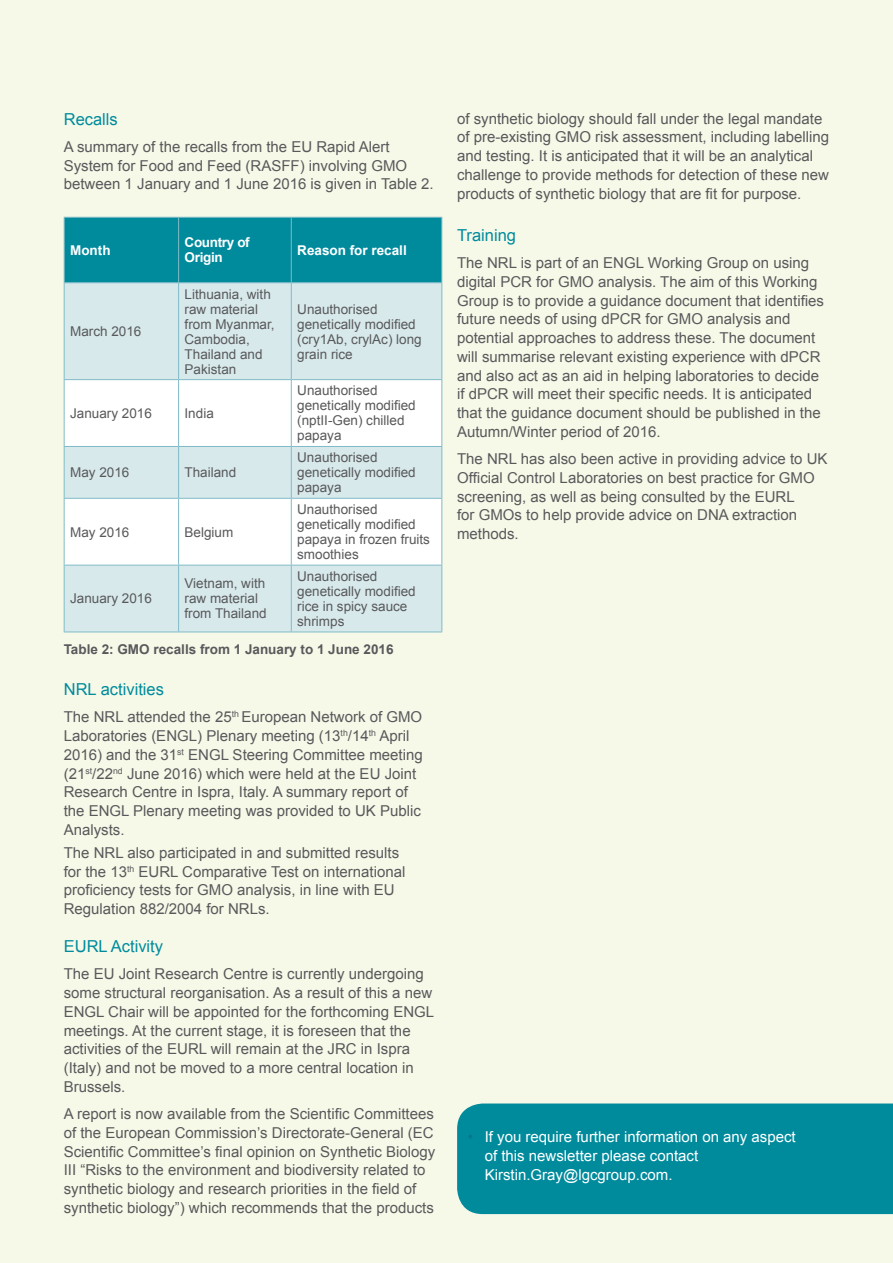
<style>
.page{position:relative;width:893px;height:1263px;background:#f6f9e8}
.page>*{position:absolute;margin:0;border:0;box-sizing:border-box;transform-origin:0 0}
.t1{font:16.5px "Arial";color:#008b9d}
.t2{font:15px/18.8px "Arial";color:#58595b}
.t3{font:15px/18.8px "Arial";color:#fff}
.t4{font:13.5px/15px "Arial";color:#58595b}
.t5{font:700 13.5px "Arial";color:#58595b}
.t6{font:700 13.5px "Arial";color:#fff}
.t7{font:700 13.5px/15px "Arial";letter-spacing:-.025em;color:#fff}
.s1{color:#00788a}
</style>
<div class="page">
<div style="left:65px;top:218px;width:376px;height:64px;background:#008b9d"></div>
<div style="left:65px;top:283px;width:376px;height:349px;background:#d8e9ec"></div>
<svg style="left:65px;top:380px;width:376px;height:185px;fill:#fff"></svg>
<hr style="left:64px;top:218px;width:1px;height:64px;background:#80bbc7">
<hr style="left:64px;top:217px;width:115px;height:1px;background:#80bbc7">
<hr style="left:179px;top:217px;width:112px;height:1px;background:#80bbc7">
<hr style="left:291px;top:217px;width:151px;height:1px;background:#80bbc7">
<hr style="left:178px;top:218px;width:1px;height:64px;background:#80bbc7">
<hr style="left:291px;top:218px;width:1px;height:64px;background:#80bbc7">
<hr style="left:441px;top:218px;width:1px;height:64px;background:#80bbc7">
<hr style="left:64px;top:283px;width:1px;height:96px;background:#80bbc7">
<hr style="left:64px;top:282px;width:115px;height:1px;background:#80bbc7">
<hr style="left:179px;top:282px;width:112px;height:1px;background:#80bbc7">
<hr style="left:291px;top:282px;width:151px;height:1px;background:#80bbc7">
<hr style="left:178px;top:283px;width:1px;height:96px;background:#80bbc7">
<hr style="left:291px;top:283px;width:1px;height:96px;background:#80bbc7">
<hr style="left:441px;top:283px;width:1px;height:96px;background:#80bbc7">
<hr style="left:64px;top:380px;width:1px;height:66px;background:#80bbc7">
<hr style="left:64px;top:379px;width:115px;height:1px;background:#80bbc7">
<hr style="left:179px;top:379px;width:112px;height:1px;background:#80bbc7">
<hr style="left:291px;top:379px;width:151px;height:1px;background:#80bbc7">
<hr style="left:178px;top:380px;width:1px;height:66px;background:#80bbc7">
<hr style="left:291px;top:380px;width:1px;height:66px;background:#80bbc7">
<hr style="left:441px;top:380px;width:1px;height:66px;background:#80bbc7">
<hr style="left:64px;top:447px;width:1px;height:51px;background:#80bbc7">
<hr style="left:64px;top:446px;width:115px;height:1px;background:#80bbc7">
<hr style="left:179px;top:446px;width:112px;height:1px;background:#80bbc7">
<hr style="left:291px;top:446px;width:151px;height:1px;background:#80bbc7">
<hr style="left:178px;top:447px;width:1px;height:51px;background:#80bbc7">
<hr style="left:291px;top:447px;width:1px;height:51px;background:#80bbc7">
<hr style="left:441px;top:447px;width:1px;height:51px;background:#80bbc7">
<hr style="left:64px;top:499px;width:1px;height:66px;background:#80bbc7">
<hr style="left:64px;top:498px;width:115px;height:1px;background:#80bbc7">
<hr style="left:179px;top:498px;width:112px;height:1px;background:#80bbc7">
<hr style="left:291px;top:498px;width:151px;height:1px;background:#80bbc7">
<hr style="left:178px;top:499px;width:1px;height:66px;background:#80bbc7">
<hr style="left:291px;top:499px;width:1px;height:66px;background:#80bbc7">
<hr style="left:441px;top:499px;width:1px;height:66px;background:#80bbc7">
<hr style="left:64px;top:565px;width:1px;height:67px;background:#80bbc7">
<hr style="left:64px;top:565px;width:115px;height:1px;background:#80bbc7">
<hr style="left:179px;top:565px;width:112px;height:1px;background:#80bbc7">
<hr style="left:291px;top:565px;width:151px;height:1px;background:#80bbc7">
<hr style="left:178px;top:565px;width:1px;height:67px;background:#80bbc7">
<hr style="left:291px;top:565px;width:1px;height:67px;background:#80bbc7">
<hr style="left:441px;top:565px;width:1px;height:67px;background:#80bbc7">
<hr style="left:64px;top:632px;width:115px;height:1px;background:#80bbc7">
<hr style="left:179px;top:632px;width:112px;height:1px;background:#80bbc7">
<hr style="left:291px;top:632px;width:151px;height:1px;background:#80bbc7">
<div style="left:457px;top:1103px;width:436px;height:111px;background:#008b9d"></div>
<p class="t1" style="left:64px;top:108px;width:56px">Recalls</p>
<p class="t2" style="left:64px;top:137px;width:371px">A summary of the recalls from the EU Rapid Alert<br>System for Food and Feed (RASFF) involving GMO between 1 January and 1 June 2016 is given in Table 2.</p>
<p class="t6" style="left:70px;top:241px;width:42px">Month</p>
<p class="t7" style="left:185px;top:236px;width:67px">Country of<br>Origin</p>
<p class="t6" style="left:297px;top:241px;width:111px">Reason for recall</p>
<p class="t4" style="left:70px;top:324px;width:73px">March 2016</p>
<p class="t4" style="left:185px;top:286px;width:92px">Lithuania, with raw material from Myanmar,<br>Cambodia,<br>Thailand and<br>Pakistan</p>
<p class="t4" style="left:70px;top:406px;width:83px">January 2016</p>
<p class="t4" style="left:185px;top:406px;width:31px">India</p>
<p class="t4" style="left:70px;top:465px;width:61px">May 2016</p>
<p class="t4" style="left:185px;top:465px;width:53px">Thailand</p>
<p class="t4" style="left:70px;top:524px;width:61px">May 2016</p>
<p class="t4" style="left:185px;top:524px;width:50px">Belgium</p>
<p class="t4" style="left:297px;top:301px;width:126px">Unauthorised genetically modified (cry1Ab, crylAc) long grain rice</p>
<p class="t4" style="left:297px;top:383px;width:120px">Unauthorised genetically modified (nptII-Gen) chilled papaya</p>
<p class="t4" style="left:297px;top:450px;width:120px">Unauthorised genetically modified papaya</p>
<p class="t4" style="left:297px;top:502px;width:134px">Unauthorised genetically modified papaya in frozen fruits smoothies</p>
<p class="t4" style="left:185px;top:576px;width:84px">Vietnam, with raw material from Thailand</p>
<p class="t4" style="left:297px;top:569px;width:120px">Unauthorised genetically modified rice in spicy sauce shrimps</p>
<p class="t5" style="left:64px;top:640px;width:331px">Table 2: GMO recalls from 1 January to 1 June 2016</p>
<p class="t4" style="left:70px;top:591px;width:83px">January 2016</p>
<p class="t1" style="left:64px;top:678px;width:102px">NRL activities</p>
<p class="t2" style="left:64px;top:708px;width:360px">The NRL attended the 25<sup>th</sup> European Network of GMO Laboratories (ENGL) Plenary meeting (13<sup>th</sup>/14<sup>th</sup> April 2016) and the 31<sup>st</sup> ENGL Steering Committee meeting (21<sup>st</sup>/22<sup>nd</sup> June 2016) which were held at the EU Joint Research Centre in Ispra, Italy. A summary report of the ENGL Plenary meeting was provided to UK Public Analysts.</p>
<p class="t2" style="left:64px;top:843px;width:343px">The NRL also participated in and submitted results for the 13<sup>th</sup> EURL Comparative Test on international proficiency tests for GMO analysis, in line with EU Regulation 882/2004 for NRLs.</p>
<p class="t1" style="left:64px;top:935px;width:101px">EURL Activity</p>
<p class="t2" style="left:64px;top:965px;width:372px">The EU Joint Research Centre is currently undergoing some structural reorganisation. As a result of this a new ENGL Chair will be appointed for the forthcoming ENGL meetings. At the current stage, it is foreseen that the activities of the EURL will remain at the JRC in Ispra (Italy) and not be moved to a more central location in Brussels.</p>
<p class="t2" style="left:64px;top:1105px;width:373px">A report is now available from the Scientific Committees of the European Commission’s Directorate-General (EC Scientific Committee’s final opinion on Synthetic Biology III “Risks to the environment and biodiversity related to synthetic biology and research priorities in the field of synthetic biology”) which recommends that the products</p>
<p class="t2" style="left:457px;top:109px;width:374px">of synthetic biology should fall under the legal mandate of pre-existing GMO risk assessment, including labelling and testing. It is anticipated that it will be an analytical challenge to provide methods for detection of these new products of synthetic biology that are fit for purpose.</p>
<p class="t1" style="left:457px;top:224px;width:60px">Training</p>
<p class="t2" style="left:457px;top:254px;width:368px">The NRL is part of an ENGL Working Group on using digital PCR for GMO analysis. The aim of this Working Group is to provide a guidance document that identifies future needs of using dPCR for GMO analysis and potential approaches to address these. The document will summarise relevant existing experience with dPCR and also act as an aid in helping laboratories to decide if dPCR will meet their specific needs. It is anticipated that the guidance document should be published in the Autumn/Winter period of 2016.</p>
<p class="t2" style="left:457px;top:450px;width:372px">The NRL has also been active in providing advice to UK Official Control Laboratories on best practice for GMO screening, as well as being consulted by the EURL<br>for GMOs to help provide advice on DNA extraction methods.</p>
<p class="t3" style="left:485px;top:1127px;width:312px;text-indent:-17px"><span class="s1">•</span> If you require further information on any aspect of this newsletter please contact<br>Kirstin.Gray@lgcgroup.com.</p>
</div>
